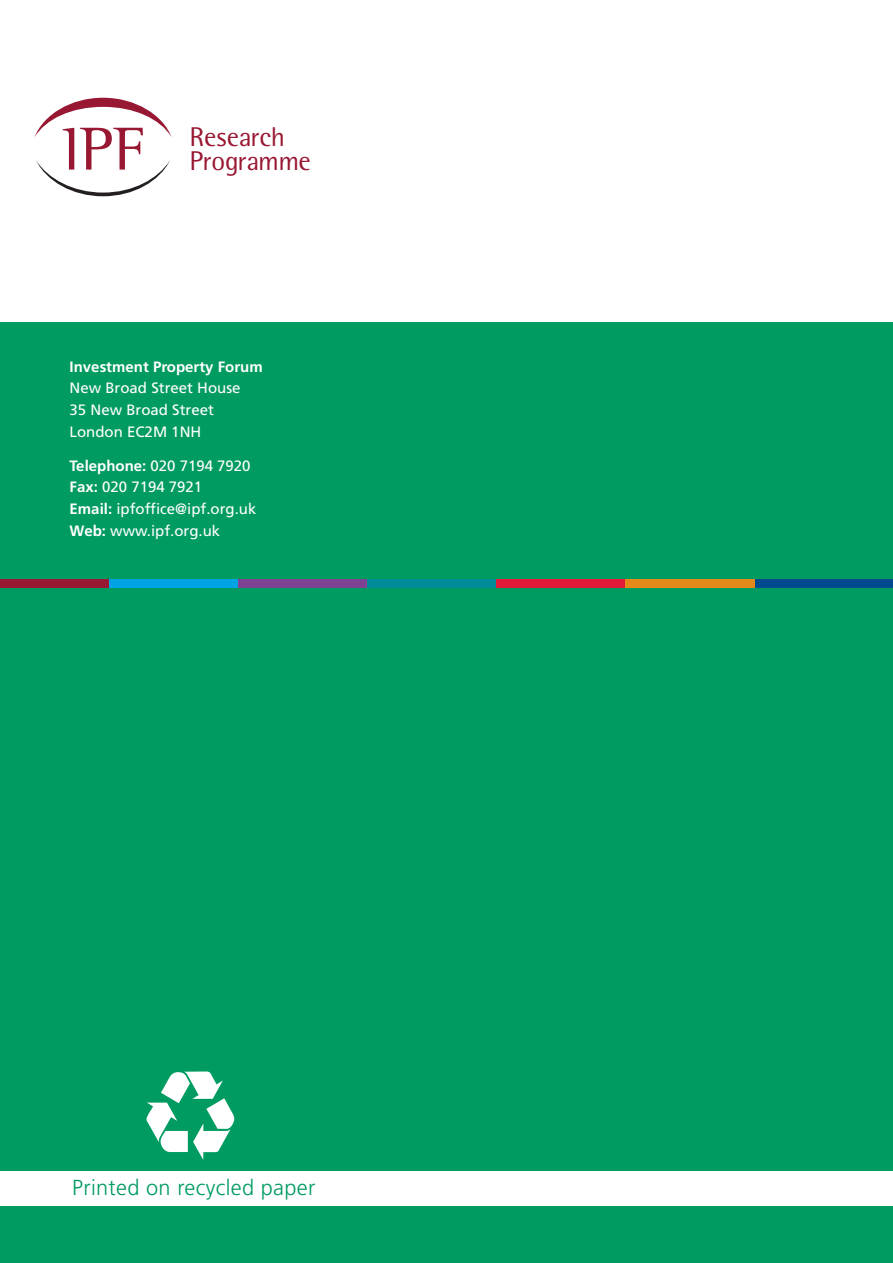
<style>
.page{position:relative;width:893px;height:1263px;background:#fff}
.page>*{position:absolute;margin:0;border:0;box-sizing:border-box;transform-origin:0 0}
.t1{font:27.15px/23.9px "Rotis Semi Sans";letter-spacing:-.005em;color:#981732}
.t2{font:300 21.75px "Frutiger";letter-spacing:.015em;color:#009b61}
.t3{font:15px/21.8px "Frutiger";color:#fff}
.t4{font:700 15px "Frutiger";color:#fff}
.s1{font-weight:700}
</style>
<div class="page">
<div style="left:0;top:518px;width:893px;height:745px;background:#009b61"></div>
<div style="left:0;top:322px;width:893px;height:258px;background:#009b61"></div>
<div style="left:0;top:579px;width:109px;height:8px;background:#981732"></div>
<div style="left:109px;top:579px;width:129px;height:8px;background:#00a4e4"></div>
<div style="left:238px;top:579px;width:129px;height:8px;background:#7e4292"></div>
<div style="left:367px;top:579px;width:130px;height:8px;background:#008c9a"></div>
<div style="left:497px;top:579px;width:129px;height:8px;background:#e41b38"></div>
<div style="left:755px;top:579px;width:138px;height:8px;background:#004b8f"></div>
<div style="left:626px;top:579px;width:129px;height:8px;background:#e6891b"></div>
<svg style="left:146px;top:1071px;width:88px;height:89px"></svg>
<div style="left:0;top:1171px;width:893px;height:34px;background:#fff"></div>
<svg style="left:34px;top:98px;width:138px;height:98px"></svg>
<h1 class="t1" style="left:189px;top:125px;width:123px">Research<br>Programme</h1>
<p class="t4" style="left:70px;top:357px;width:195px">Investment Property Forum</p>
<p class="t3" style="left:70px;top:377px;width:172px">New Broad Street House<br>35 New Broad Street<br>London EC2M 1NH</p>
<p class="t3" style="left:70px;top:454px;width:188px"><span class="s1">Telephone:</span> 020 7194 7920<br><span class="s1">Fax:</span> 020 7194 7921<br><span class="s1">Email:</span> ipfoffice@ipf.org.uk<br><span class="s1">Web:</span> www.ipf.org.uk</p>
<h2 class="t2" style="left:72px;top:1175px;width:245px">Printed on recycled paper</h2>
</div>
